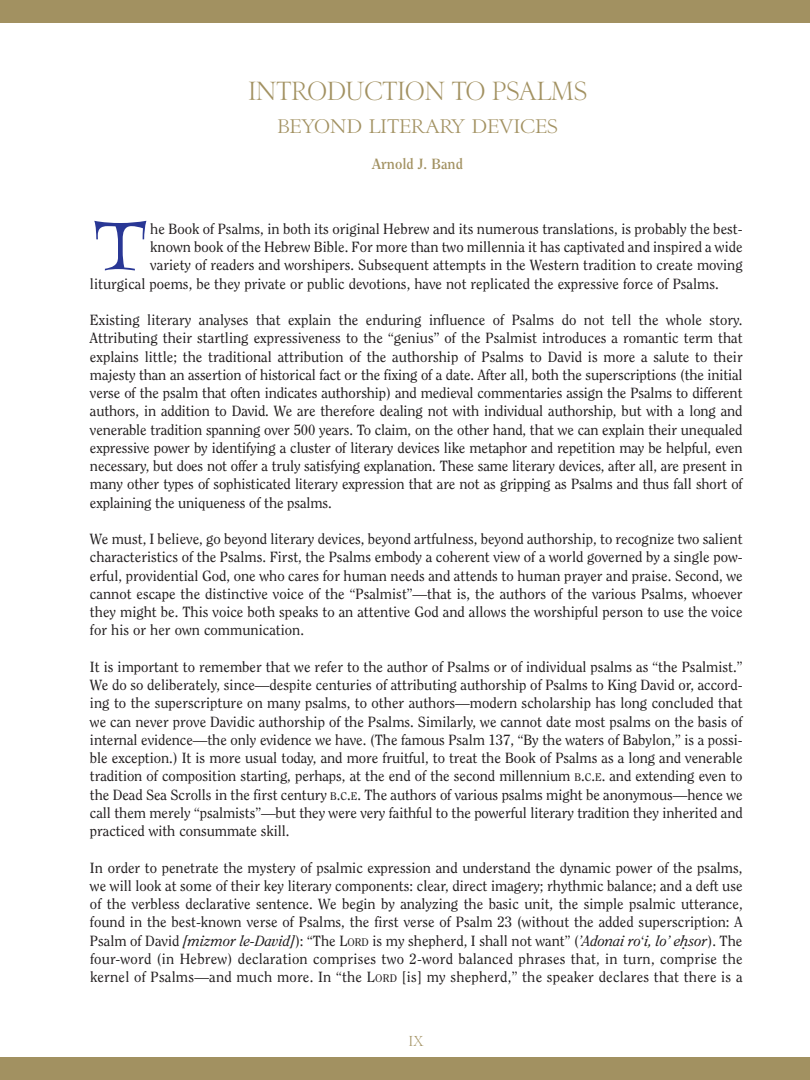
<style>
.page{position:relative;width:810px;height:1080px;background:#fff}
.page>*{position:absolute;margin:0;border:0;box-sizing:border-box;transform-origin:0 0}
.t1{font:74.25px "Rose Garden EF Inlay One";color:#293795}
.t2{font:25px/32.5px "Equate";color:#a29161;text-align:center}
.t3{font:14.75px/18.2px "Clearface";color:#231f20;text-align:justify}
.t4{font:700 14.75px "Clearface";color:#a29161}
.t5{font:13.75px "Equate";color:#a29161}
.s1{font-size:11px}
.s2{font-style:italic}
</style>
<div class="page">
<div style="left:0;top:0;width:810px;height:23px;background:#a29161"></div>
<div style="left:0;top:1058px;width:810px;height:22px;background:#a29161"></div>
<h2 class="t2" style="left:248px;top:75px;width:340px">INTRODUCTION TO PSALMS beyond literary devices</h2>
<p class="t4" style="left:372px;top:158px;width:92px">Arnold J. Band</p>
<h1 class="t1" style="left:90px;top:201px;width:62px">T</h1>
<p class="t3" style="left:150px;top:220px;width:594px">he Book of Psalms, in both its original Hebrew and its numerous translations, is probably the best-</p>
<p class="t3" style="left:150px;top:239px;width:594px">known book of the Hebrew Bible. For more than two millennia it has captivated and inspired a wide</p>
<p class="t3" style="left:150px;top:257px;width:594px">variety of readers and worshipers. Subsequent attempts in the Western tradition to create moving</p>
<p class="t3" style="left:90px;top:275px;width:630px">liturgical poems, be they private or public devotions, have not replicated the expressive force of Psalms.</p>
<p class="t3" style="left:90px;top:312px;width:654px">Existing literary analyses that explain the enduring influence of Psalms do not tell the whole story.<br>Attributing their startling expressiveness to the “genius” of the Psalmist introduces a romantic term that explains little; the traditional attribution of the authorship of Psalms to David is more a salute to their majesty than an assertion of historical fact or the fixing of a date. After all, both the superscriptions (the initial verse of the psalm that often indicates authorship) and medieval commentaries assign the Psalms to different authors, in addition to David. We are therefore dealing not with individual authorship, but with a long and venerable tradition spanning over 500 years. To claim, on the other hand, that we can explain their unequaled expressive power by identifying a cluster of literary devices like metaphor and repetition may be helpful, even necessary, but does not offer a truly satisfying explanation. These same literary devices, after all, are present in many other types of sophisticated literary expression that are not as gripping as Psalms and thus fall short of explaining the uniqueness of the psalms.</p>
<p class="t3" style="left:90px;top:531px;width:654px">We must, I believe, go beyond literary devices, beyond artfulness, beyond authorship, to recognize two salient characteristics of the Psalms. First, the Psalms embody a coherent view of a world governed by a single pow&shy;erful, providential God, one who cares for human needs and attends to human prayer and praise. Second, we cannot escape the distinctive voice of the “Psalmist”—that is, the authors of the various Psalms, whoever they might be. This voice both speaks to an attentive God and allows the worshipful person to use the voice for his or her own communication.</p>
<p class="t3" style="left:90px;top:658px;width:654px">It is important to remember that we refer to the author of Psalms or of individual psalms as “the Psalmist.” We do so deliberately, since—despite centuries of attributing authorship of Psalms to King David or, accord&shy;ing to the superscripture on many psalms, to other authors—modern scholarship has long concluded that we can never prove Davidic authorship of the Psalms. Similarly, we cannot date most psalms on the basis of internal evidence—the only evidence we have. (The famous Psalm 137, “By the waters of Babylon,” is a possi&shy;ble exception.) It is more usual today, and more fruitful, to treat the Book of Psalms as a long and venerable tradition of composition starting, perhaps, at the end of the second millennium <span class="s1">B</span>.<span class="s1">C</span>.<span class="s1">E</span>. and extending even to the Dead Sea Scrolls in the first century <span class="s1">B</span>.<span class="s1">C</span>.<span class="s1">E</span>. The authors of various psalms might be anonymous—hence we call them merely “psalmists”—but they were very faithful to the powerful literary tradition they inherited and practiced with consummate skill.</p>
<p class="t3" style="left:90px;top:859px;width:654px">In order to penetrate the mystery of psalmic expression and understand the dynamic power of the psalms, we will look at some of their key literary components: clear, direct imagery; rhythmic balance; and a deft use of the verbless declarative sentence. We begin by analyzing the basic unit, the simple psalmic utterance, found in the best-known verse of Psalms, the first verse of Psalm 23 (without the added superscription: A Psalm of David <span class="s2">[mizmor le-David]</span>): “The L<span class="s1">ORD</span> is my shepherd, I shall not want” (<span class="s2">’Adonai ro</span>‘<span class="s2">i, lo’ eh. sor</span>). The four-word (in Hebrew) declaration comprises two 2-word balanced phrases that, in turn, comprise the kernel of Psalms—and much more. In “the L<span class="s1">ORD</span> [is] my shepherd,” the speaker declares that there is a</p>
<p class="t5" style="left:409px;top:1034px;width:17px">IX</p>
</div>
